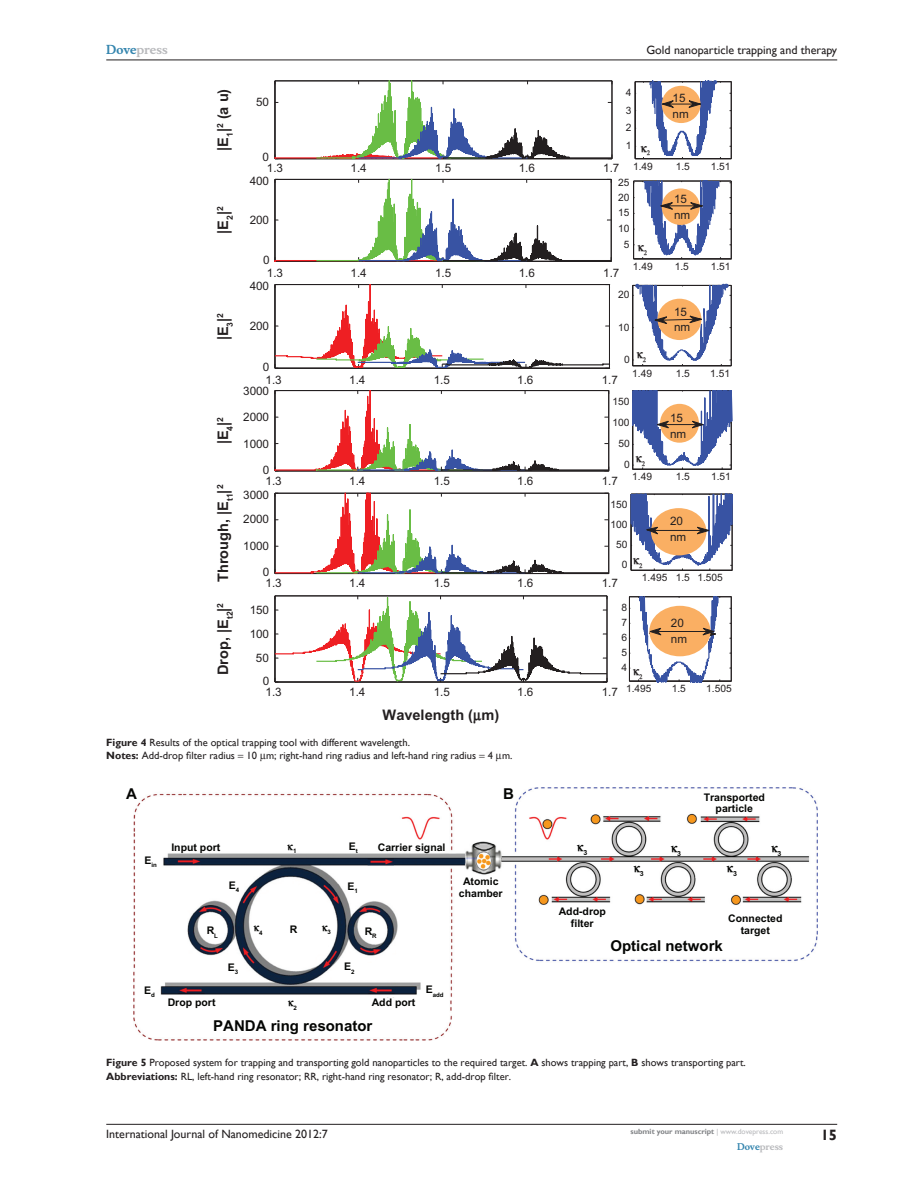
<style>
.page{position:relative;width:918px;height:1188px;background:#fff}
.page>*{position:absolute;margin:0;border:0;box-sizing:border-box;transform-origin:0 0}
.t1{font:700 15px "Arial";color:#040503}
.t2{font:700 15px "Gill Sans";color:#231f20}
.t3{font:700 14.55px "Arial";color:#231f20}
.t4{font:12px "Gill Sans";color:#231f20}
.t5{font:700 12px "Musee";color:#b8b9bc}
.t6{font:11.7px/15.8px "Arial";color:#231f20}
.t7{font:10.5px/13.5px "Gill Sans";color:#231f20}
.t8{font:700 10.5px/12px "Arial";color:#040503;text-align:center}
.t9{font:10.2px "Arial";color:#231f20}
.t10{font:700 9px "Musee";color:#b8b9bc}
.t11{font:700 7.5px "Gill Sans";color:#808285}
.t12{font:700 7.05px "Arial";color:#040503}
.t13{font:700 6.15px "Arial";color:#040503}
.s1{color:#3485ae}
.s2{font-weight:700}
.s3{font-weight:400;color:#b8b9bc}
</style>
<div class="page">
<svg style="left:274px;top:80px;width:339px;height:603px"></svg>
<img style="left:133px;top:788px;width:684px;height:253px">
<hr style="left:106px;top:1124px;width:731px;height:1px;background:#231f20">
<hr style="left:106px;top:60px;width:731px;height:1px;background:#231f20">
<svg style="left:629px;top:80px;width:104px;height:603px"></svg>
<svg style="left:254px;top:926px;width:5px;height:5px"></svg>
<svg style="left:288px;top:844px;width:5px;height:6px"></svg>
<svg style="left:288px;top:1000px;width:6px;height:6px"></svg>
<svg style="left:322px;top:925px;width:6px;height:6px"></svg>
<svg style="left:577px;top:845px;width:7px;height:7px"></svg>
<svg style="left:634px;top:865px;width:6px;height:7px"></svg>
<svg style="left:671px;top:845px;width:7px;height:7px"></svg>
<svg style="left:727px;top:866px;width:6px;height:6px"></svg>
<svg style="left:771px;top:845px;width:7px;height:7px"></svg>
<p class="t5" style="left:106px;top:43px;width:63px"><span class="s1">Dove</span>press</p>
<p class="t4" style="left:646px;top:43px;width:192px">Gold nanoparticle trapping and therapy</p>
<h2 class="t3" style="left:214px;top:151px;width:64px;rotate:-90deg">|E<sub>1</sub>|<sup>2</sup> (a u)</h2>
<p class="t6" style="left:256px;top:95px;width:14px">50</p>
<p class="t9" style="left:626px;top:87px;width:7px">4</p>
<p class="t9" style="left:626px;top:104px;width:7px">3</p>
<p class="t9" style="left:626px;top:122px;width:7px">2</p>
<p class="t9" style="left:626px;top:140px;width:7px">1</p>
<p class="t6" style="left:673px;top:90px;width:18px">15 nm</p>
<p class="t6" style="left:263px;top:149px;width:8px">0</p>
<p class="t6" style="left:267px;top:160px;width:18px">1.3</p>
<p class="t6" style="left:351px;top:160px;width:18px">1.4</p>
<p class="t6" style="left:435px;top:160px;width:18px">1.5</p>
<p class="t6" style="left:519px;top:160px;width:18px">1.6</p>
<p class="t6" style="left:603px;top:160px;width:18px">1.7</p>
<p class="t9" style="left:633px;top:161px;width:21px">1.49</p>
<p class="t9" style="left:676px;top:161px;width:16px">1.5</p>
<p class="t9" style="left:711px;top:161px;width:21px">1.51</p>
<p class="t6" style="left:250px;top:173px;width:21px">400</p>
<p class="t9" style="left:618px;top:176px;width:13px">25</p>
<h2 class="t3" style="left:214px;top:234px;width:29px;rotate:-90deg">|E<sub>2</sub>|<sup>2</sup></h2>
<p class="t6" style="left:250px;top:212px;width:21px">200</p>
<p class="t9" style="left:618px;top:191px;width:13px">20</p>
<p class="t9" style="left:618px;top:207px;width:13px">15</p>
<p class="t9" style="left:618px;top:223px;width:13px">10</p>
<p class="t6" style="left:674px;top:191px;width:18px">15 nm</p>
<p class="t9" style="left:624px;top:238px;width:7px">5</p>
<p class="t6" style="left:263px;top:252px;width:8px">0</p>
<p class="t6" style="left:267px;top:265px;width:18px">1.3</p>
<p class="t6" style="left:351px;top:265px;width:18px">1.4</p>
<p class="t6" style="left:435px;top:265px;width:18px">1.5</p>
<p class="t6" style="left:519px;top:265px;width:18px">1.6</p>
<p class="t6" style="left:603px;top:265px;width:18px">1.7</p>
<p class="t9" style="left:633px;top:261px;width:21px">1.49</p>
<p class="t9" style="left:675px;top:261px;width:16px">1.5</p>
<p class="t9" style="left:711px;top:261px;width:21px">1.51</p>
<p class="t6" style="left:250px;top:278px;width:21px">400</p>
<p class="t9" style="left:618px;top:289px;width:13px">20</p>
<h2 class="t3" style="left:214px;top:340px;width:29px;rotate:-90deg">|E<sub>3</sub>|<sup>2</sup></h2>
<p class="t6" style="left:250px;top:318px;width:21px">200</p>
<p class="t9" style="left:618px;top:321px;width:13px">10</p>
<p class="t6" style="left:674px;top:304px;width:18px">15 nm</p>
<p class="t9" style="left:624px;top:353px;width:7px">0</p>
<p class="t6" style="left:263px;top:360px;width:8px">0</p>
<p class="t9" style="left:632px;top:368px;width:21px">1.49</p>
<p class="t9" style="left:676px;top:368px;width:16px">1.5</p>
<p class="t9" style="left:710px;top:368px;width:21px">1.51</p>
<p class="t6" style="left:266px;top:372px;width:18px">1.3</p>
<p class="t6" style="left:349px;top:372px;width:18px">1.4</p>
<p class="t6" style="left:434px;top:372px;width:18px">1.5</p>
<p class="t6" style="left:517px;top:372px;width:18px">1.6</p>
<p class="t6" style="left:602px;top:372px;width:18px">1.7</p>
<p class="t6" style="left:243px;top:383px;width:27px">3000</p>
<p class="t9" style="left:613px;top:396px;width:18px">150</p>
<h2 class="t3" style="left:214px;top:444px;width:29px;rotate:-90deg">|E<sub>4</sub>|<sup>2</sup></h2>
<p class="t6" style="left:243px;top:409px;width:27px">2000</p>
<p class="t6" style="left:243px;top:436px;width:27px">1000</p>
<p class="t9" style="left:613px;top:416px;width:18px">100</p>
<p class="t9" style="left:618px;top:438px;width:13px">50</p>
<p class="t6" style="left:670px;top:411px;width:18px">15 nm</p>
<h2 class="t3" style="left:214px;top:582px;width:99px;rotate:-90deg">Through, |E<sub>t1</sub>|<sup>2</sup></h2>
<h2 class="t3" style="left:214px;top:675px;width:74px;rotate:-90deg">Drop, |E<sub>t2</sub>|<sup>2</sup></h2>
<p class="t9" style="left:624px;top:459px;width:7px">0</p>
<p class="t6" style="left:263px;top:462px;width:8px">0</p>
<p class="t9" style="left:632px;top:471px;width:21px">1.49</p>
<p class="t9" style="left:676px;top:471px;width:16px">1.5</p>
<p class="t9" style="left:711px;top:471px;width:21px">1.51</p>
<p class="t6" style="left:266px;top:474px;width:18px">1.3</p>
<p class="t6" style="left:349px;top:474px;width:18px">1.4</p>
<p class="t6" style="left:434px;top:474px;width:18px">1.5</p>
<p class="t6" style="left:517px;top:474px;width:18px">1.6</p>
<p class="t6" style="left:602px;top:474px;width:18px">1.7</p>
<p class="t6" style="left:243px;top:487px;width:27px">3000</p>
<p class="t6" style="left:243px;top:512px;width:27px">2000</p>
<p class="t6" style="left:243px;top:538px;width:27px">1000</p>
<p class="t6" style="left:263px;top:564px;width:8px">0</p>
<p class="t9" style="left:610px;top:498px;width:18px">150</p>
<p class="t9" style="left:610px;top:519px;width:18px">100</p>
<p class="t9" style="left:616px;top:539px;width:13px">50</p>
<p class="t9" style="left:622px;top:559px;width:7px">0</p>
<p class="t6" style="left:266px;top:575px;width:18px">1.3</p>
<p class="t6" style="left:349px;top:575px;width:18px">1.4</p>
<p class="t6" style="left:434px;top:575px;width:18px">1.5</p>
<p class="t6" style="left:517px;top:575px;width:18px">1.6</p>
<p class="t6" style="left:602px;top:575px;width:18px">1.7</p>
<p class="t6" style="left:250px;top:603px;width:21px">150</p>
<p class="t9" style="left:622px;top:602px;width:7px">8</p>
<p class="t9" style="left:622px;top:617px;width:7px">7</p>
<p class="t6" style="left:250px;top:626px;width:21px">100</p>
<p class="t9" style="left:622px;top:632px;width:7px">6</p>
<p class="t6" style="left:256px;top:650px;width:14px">50</p>
<p class="t9" style="left:622px;top:647px;width:7px">5</p>
<p class="t9" style="left:622px;top:662px;width:7px">4</p>
<p class="t6" style="left:670px;top:513px;width:18px">20 nm</p>
<p class="t9" style="left:642px;top:572px;width:82px">1.495 1.5 1.505</p>
<p class="t6" style="left:671px;top:615px;width:18px">20 nm</p>
<p class="t6" style="left:671px;top:617px;width:18px">20 nm</p>
<p class="t6" style="left:263px;top:674px;width:8px">0</p>
<p class="t6" style="left:266px;top:684px;width:18px">1.3</p>
<p class="t6" style="left:349px;top:684px;width:18px">1.4</p>
<p class="t6" style="left:434px;top:684px;width:18px">1.5</p>
<p class="t6" style="left:517px;top:684px;width:18px">1.6</p>
<p class="t6" style="left:602px;top:684px;width:18px">1.7</p>
<p class="t9" style="left:626px;top:683px;width:27px">1.495</p>
<p class="t9" style="left:672px;top:683px;width:16px">1.5</p>
<p class="t9" style="left:706px;top:683px;width:27px">1.505</p>
<h2 class="t3" style="left:383px;top:706px;width:118px">Wavelength ( m)</h2>
<p class="t7" style="left:106px;top:736px;width:408px"><span class="s2">Figure 4</span> Results of the optical trapping tool with different wavelength.<br><span class="s2">Notes:</span> Add-drop filter radius 10 m; right-hand ring radius and left-hand ring radius 4 m.</p>
<h1 class="t1" style="left:126px;top:785px;width:12px">A</h1>
<h1 class="t1" style="left:503px;top:785px;width:12px">B</h1>
<p class="t13" style="left:144px;top:861px;width:14px"><sup>E</sup>in</p>
<p class="t8" style="left:349px;top:840px;width:11px">E<sub>t</sub></p>
<p class="t8" style="left:171px;top:841px;width:50px">Input port</p>
<p class="t8" style="left:378px;top:841px;width:69px">Carrier signal</p>
<p class="t13" style="left:293px;top:848px;width:5px">1</p>
<p class="t8" style="left:229px;top:879px;width:12px">E<sub>4</sub></p>
<p class="t8" style="left:347px;top:880px;width:12px">E<sub>1</sub></p>
<p class="t8" style="left:144px;top:984px;width:12px">E<sub>d</sub></p>
<p class="t13" style="left:259px;top:929px;width:5px">4</p>
<p class="t8" style="left:290px;top:923px;width:9px">R</p>
<p class="t8" style="left:207px;top:925px;width:13px">R<sub>L</sub></p>
<p class="t8" style="left:365px;top:925px;width:14px">R<sub>R</sub></p>
<p class="t13" style="left:327px;top:929px;width:5px">3</p>
<p class="t8" style="left:228px;top:961px;width:12px">E<sub>3</sub></p>
<p class="t8" style="left:344px;top:960px;width:12px">E<sub>2</sub></p>
<p class="t8" style="left:168px;top:997px;width:49px">Drop port</p>
<p class="t8" style="left:372px;top:997px;width:45px">Add port</p>
<p class="t13" style="left:294px;top:1004px;width:5px">2</p>
<h1 class="t1" style="left:213px;top:1017px;width:161px">PANDA ring resonator</h1>
<p class="t13" style="left:426px;top:991px;width:19px"><sup>E</sup>add</p>
<p class="t8" style="left:459px;top:876px;width:45px">Atomic chamber</p>
<p class="t12" style="left:583px;top:849px;width:5px">3</p>
<p class="t12" style="left:640px;top:869px;width:5px">3</p>
<p class="t12" style="left:677px;top:849px;width:5px">3</p>
<p class="t8" style="left:704px;top:793px;width:63px;line-height:10.5px">Transported particle</p>
<p class="t12" style="left:733px;top:870px;width:5px">3</p>
<p class="t12" style="left:778px;top:849px;width:5px">3</p>
<p class="t8" style="left:559px;top:906px;width:49px">Add-drop filter</p>
<p class="t8" style="left:728px;top:912px;width:56px">Connected target</p>
<h1 class="t1" style="left:610px;top:936px;width:114px">Optical network</h1>
<p class="t7" style="left:106px;top:1056px;width:641px"><span class="s2">Figure 5</span> Proposed system for trapping and transporting gold nanoparticles to the required target. <span class="s2">A</span> shows trapping part, <span class="s2">B</span> shows transporting part.<br><span class="s2">Abbreviations:</span> RL, left-hand ring resonator; RR, right-hand ring resonator; R, add-drop filter.</p>
<p class="t4" style="left:106px;top:1127px;width:223px">International Journal of Nanomedicine 2012:7</p>
<p class="t11" style="left:631px;top:1127px;width:154px">submit your manuscript <span class="s3">| www.dovepress.com</span></p>
<p class="t10" style="left:737px;top:1141px;width:48px"><span class="s1">Dove</span>press</p>
<h1 class="t2" style="left:821px;top:1126px;width:18px">15</h1>
</div>
